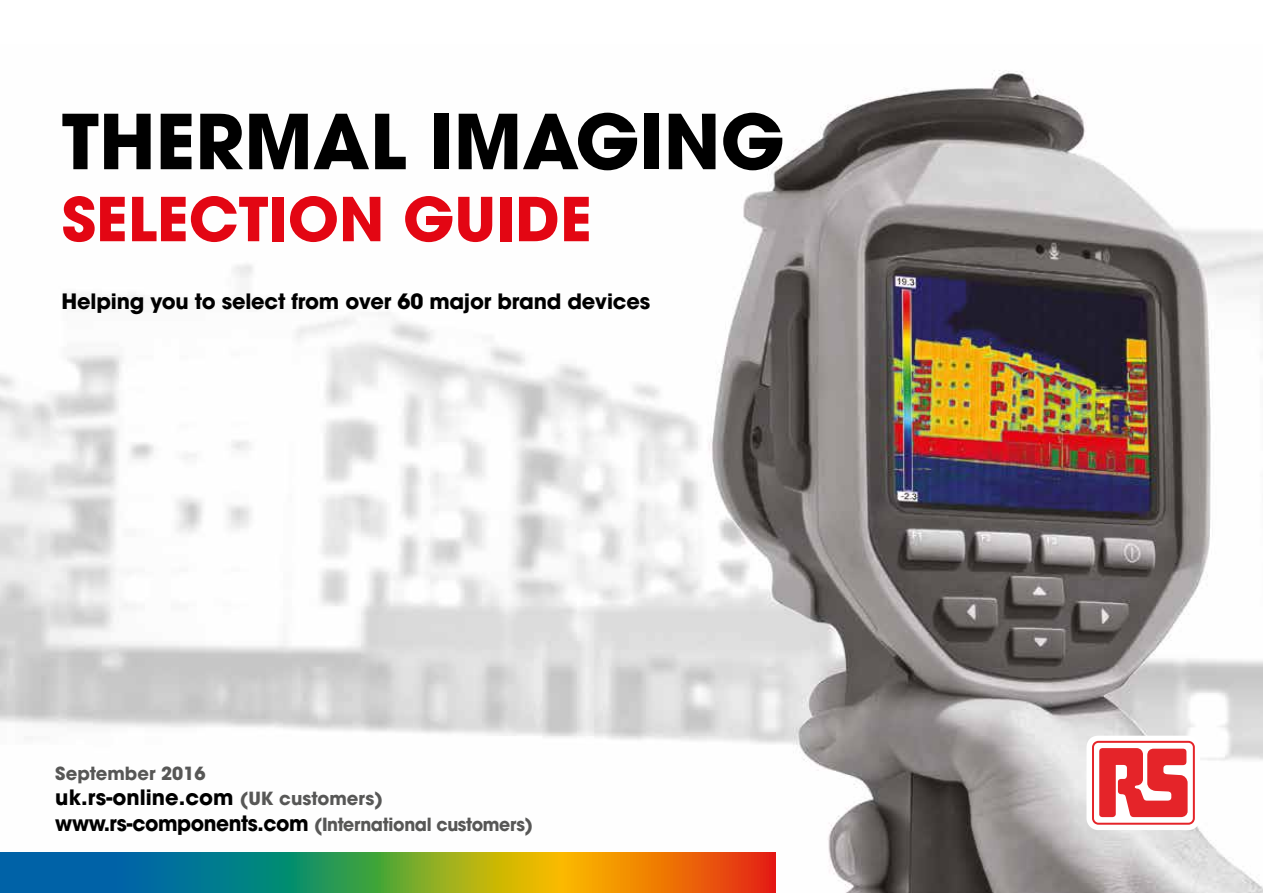
<style>
.page{position:relative;width:1263px;height:893px;background:#fff}
.page>*{position:absolute;margin:0;border:0;box-sizing:border-box;transform-origin:0 0}
.t1{font:700 75px "ITC Avant Garde Pro";color:#000}
.t2{font:700 60px "ITC Avant Garde Pro";color:#e30613}
.t3{font:700 21px "ITC Avant Garde Pro";letter-spacing:-.01em;color:#000}
.t4{font:700 18px "ITC Avant Garde Pro";letter-spacing:-.02em;color:#575756;scale:.96 1}
.t5{font:700 18px "ITC Avant Garde Pro";color:#575756}
.s1{font-size:18px;color:#575756}
.s2{font-size:21px;color:#000}
</style>
<div class="page">
<img style="left:0;top:70px;width:1263px;height:823px">
<div style="left:1086px;top:736px;width:114px;height:94px;background:#fff;border-radius:12px"></div>
<svg style="left:1092px;top:741px;width:103px;height:84px"></svg>
<div style="left:1094px;top:743px;width:99px;height:80px;background:#fff;border-radius:4px"></div>
<svg style="left:1099px;top:748px;width:88px;height:69px"></svg>
<svg style="left:0;top:852px;width:775px;height:41px;background:#6e8449"></svg>
<h1 class="t1" style="left:62px;top:91px;width:724px">THERMAL IMAGING</h1>
<h2 class="t2" style="left:62px;top:179px;width:532px">SELECTION GUIDE</h2>
<p class="t3" style="left:62px;top:287px;width:590px">Helping you to select from over 60 major brand devices</p>
<p class="t5" style="left:55px;top:761px;width:152px">September 2016</p>
<p class="t3" style="left:55px;top:784px;width:329px">uk.rs-online.com <span class="s1">(UK customers)</span></p>
<p class="t4" style="left:55px;top:812px;width:499px"><span class="s2">www.rs-components.com</span> (International customers)</p>
</div>
